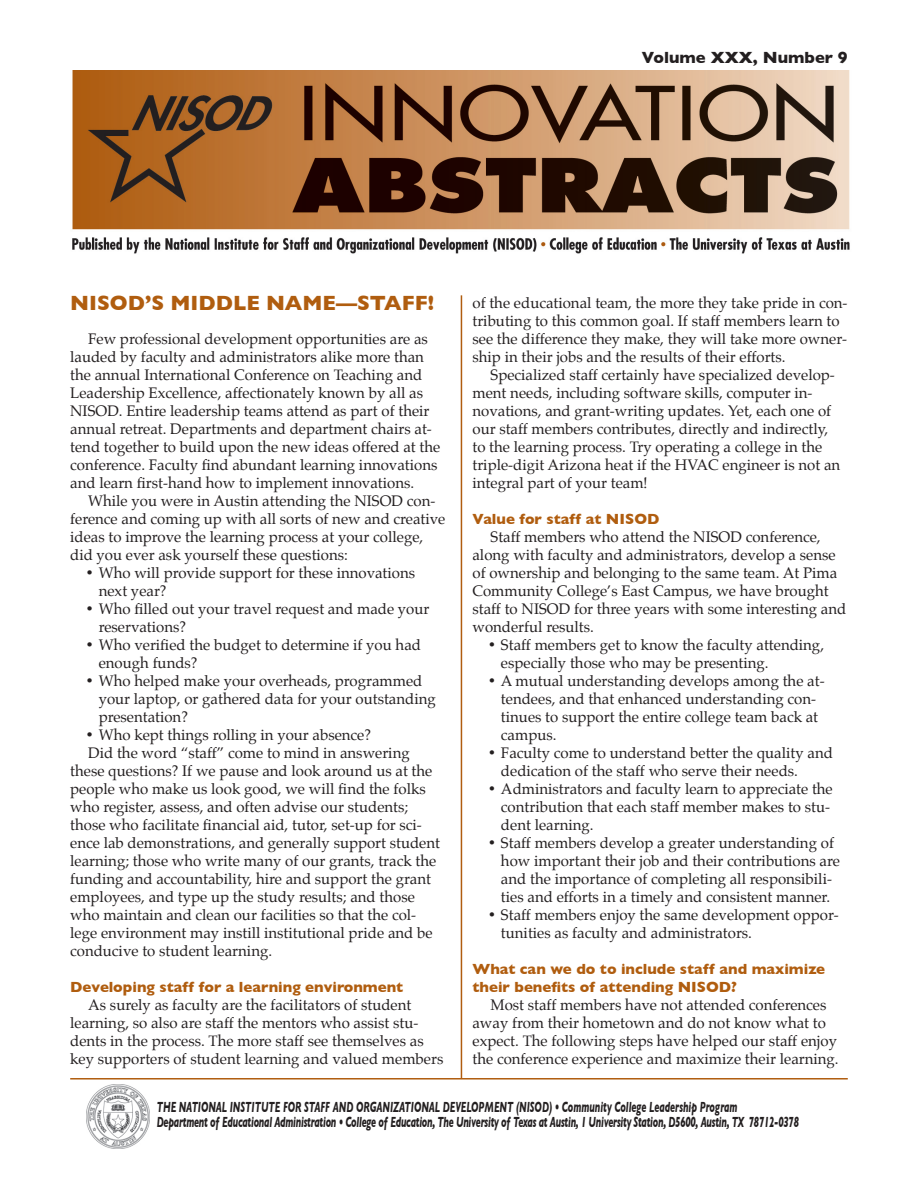
<style>
.page{position:relative;width:918px;height:1188px;background:#fff}
.page>*{position:absolute;margin:0;border:0;box-sizing:border-box;transform-origin:0 0}
.t1{font:700 21px "Gill Sans";color:#b05d0f}
.t2{font:700 16.5px "Gill Sans";color:#231f20}
.t3{font:15px/18px "Palatino";color:#231f20}
.t4{font:italic 700 15px/14.4px "Gill Sans";letter-spacing:-.025em;color:#231f20;scale:.61 1}
.t5{font:700 15px/18px "Gill Sans";color:#b05d0f}
.s1{font-weight:700}
</style>
<div class="page">
<hr style="left:461px;top:295px;width:1px;height:783px;background:#b05d0f">
<hr style="left:70px;top:1078px;width:778px;height:2px;background:#b05d0f">
<img style="left:72px;top:70px;width:778px;height:184px">
<img style="left:86px;top:1085px;width:64px;height:63px">
<p class="t2" style="left:642px;top:48px;width:207px">Volume XXX, Number 9</p>
<h1 class="t1" style="left:70px;top:290px;width:135px">NISOD’s Midd</h1>
<h1 class="t1" style="left:233px;top:290px;width:203px">le Nam e—Staff!</h1>
<p class="t3" style="left:70px;top:330px;width:372px;text-indent:18px">Few professional development opportunities are as lauded by faculty and administrators alike more than the annual International Conference on Teaching and Leadership Excellence, affectionately known by all as NISOD. Entire leadership teams attend as part of their annual retreat. Departments and department chairs at&shy;tend together to build upon the new ideas offered at the conference. Faculty find abundant learning innovations and learn first-hand how to implement innovations.</p>
<p class="t3" style="left:70px;top:492px;width:377px;text-indent:18px">While you were in Austin attending the NISOD con&shy;ference and coming up with all sorts of new and creative ideas to improve the learning process at your college, did you ever ask yourself these questions:</p>
<p class="t3" style="left:99px;top:564px;width:318px;text-indent:-13px"><span class="s1">•</span> Who will provide support for these innovations next year?</p>
<p class="t3" style="left:99px;top:600px;width:332px;text-indent:-13px"><span class="s1">•</span> Who filled out your travel request and made your reservations?</p>
<p class="t3" style="left:99px;top:636px;width:324px;text-indent:-13px"><span class="s1">•</span> Who verified the budget to determine if you had enough funds?</p>
<p class="t3" style="left:99px;top:672px;width:339px;text-indent:-13px"><span class="s1">•</span> Who helped make your overheads, programmed your laptop, or gathered data for your outstanding presentation?</p>
<p class="t3" style="left:85px;top:726px;width:287px"><span class="s1">•</span> Who kept things rolling in your absence?</p>
<p class="t3" style="left:88px;top:744px;width:323px">Did the word “staff” come to mind in answering</p>
<p class="t3" style="left:70px;top:762px;width:364px">these questions? If we pause and look around us at the</p>
<p class="t3" style="left:70px;top:780px;width:357px">people who make us look good, we will find the folks</p>
<p class="t3" style="left:70px;top:798px;width:340px">who register, assess, and often advise our students;</p>
<p class="t3" style="left:70px;top:816px;width:353px">those who facilitate financial aid, tutor, set-up for sci-</p>
<p class="t3" style="left:70px;top:834px;width:371px">ence lab demonstrations, and generally support student</p>
<p class="t3" style="left:70px;top:852px;width:368px">learning; those who write many of our grants, track the</p>
<p class="t3" style="left:70px;top:870px;width:362px">funding and accountability, hire and support the grant</p>
<p class="t3" style="left:70px;top:888px;width:346px">employees, and type up the study results; and those</p>
<p class="t3" style="left:70px;top:906px;width:348px">who maintain and clean our facilities so that the col-</p>
<p class="t3" style="left:70px;top:924px;width:364px">lege environment may instill institutional pride and be</p>
<p class="t3" style="left:70px;top:942px;width:203px">conducive to student learning.</p>
<p class="t5" style="left:70px;top:978px;width:335px">Developing staff for a learning environment</p>
<p class="t3" style="left:70px;top:996px;width:375px;text-indent:18px">As surely as faculty are the facilitators of student learning, so also are staff the mentors who assist stu&shy;dents in the process. The more staff see themselves as key supporters of student learning and valued members</p>
<p class="t3" style="left:472px;top:294px;width:377px">of the educational team, the more they take pride in con&shy;tributing to this common goal. If staff members learn to see the difference they make, they will take more owner&shy;ship in their jobs and the results of their efforts.</p>
<p class="t3" style="left:472px;top:366px;width:369px;text-indent:18px">Specialized staff certainly have specialized develop&shy;ment needs, including software skills, computer in&shy;novations, and grant-writing updates. Yet, each one of our staff members contributes, directly and indirectly, to the learning process. Try operating a college in the triple-digit Arizona heat if the HVAC engineer is not an integral part of your team!</p>
<p class="t5" style="left:472px;top:510px;width:188px">Value for staff at NISOD</p>
<p class="t3" style="left:472px;top:528px;width:375px;text-indent:18px">Staff members who attend the NISOD conference, along with faculty and administrators, develop a sense of ownership and belonging to the same team. At Pima Community College’s East Campus, we have brought staff to NISOD for three years with some interesting and wonderful results.</p>
<p class="t3" style="left:501px;top:636px;width:325px;text-indent:-13px"><span class="s1">•</span> Staff members get to know the faculty attending, especially those who may be presenting.</p>
<p class="t3" style="left:501px;top:672px;width:325px;text-indent:-13px"><span class="s1">•</span> A mutual understanding develops among the at&shy;tendees, and that enhanced understanding con&shy;tinues to support the entire college team back at campus.</p>
<p class="t3" style="left:501px;top:744px;width:333px;text-indent:-13px"><span class="s1">•</span> Faculty come to understand better the quality and dedication of the staff who serve their needs.</p>
<p class="t3" style="left:501px;top:780px;width:333px;text-indent:-13px"><span class="s1">•</span> Administrators and faculty learn to appreciate the contribution that each staff member makes to stu&shy;dent learning.</p>
<p class="t3" style="left:501px;top:834px;width:341px;text-indent:-13px"><span class="s1">•</span> Staff members develop a greater understanding of how important their job and their contributions are and the importance of completing all responsibili&shy;ties and efforts in a timely and consistent manner.</p>
<p class="t3" style="left:501px;top:906px;width:339px;text-indent:-14px"><span class="s1">•</span> Staff members enjoy the same development oppor&shy;tunities as faculty and administrators.</p>
<p class="t5" style="left:472px;top:960px;width:354px">What can we do to include staff and maximize their benefits of attending NISOD?</p>
<p class="t3" style="left:472px;top:996px;width:368px;text-indent:18px">Most staff members have not attended conferences away from their hometown and do not know what to expect. The following steps have helped our staff enjoy the conference experience and maximize their learning.</p>
<p class="t4" style="left:157px;top:1100px;width:1054px">The National Institute for Staff and Organizational Development (NISOD) • Community College Leadership Program<br>Department of Educational Administration • College of Education, The University of Texas at Austin, 1 University Station, D5600, Austin, TX 78712-0378</p>
</div>
